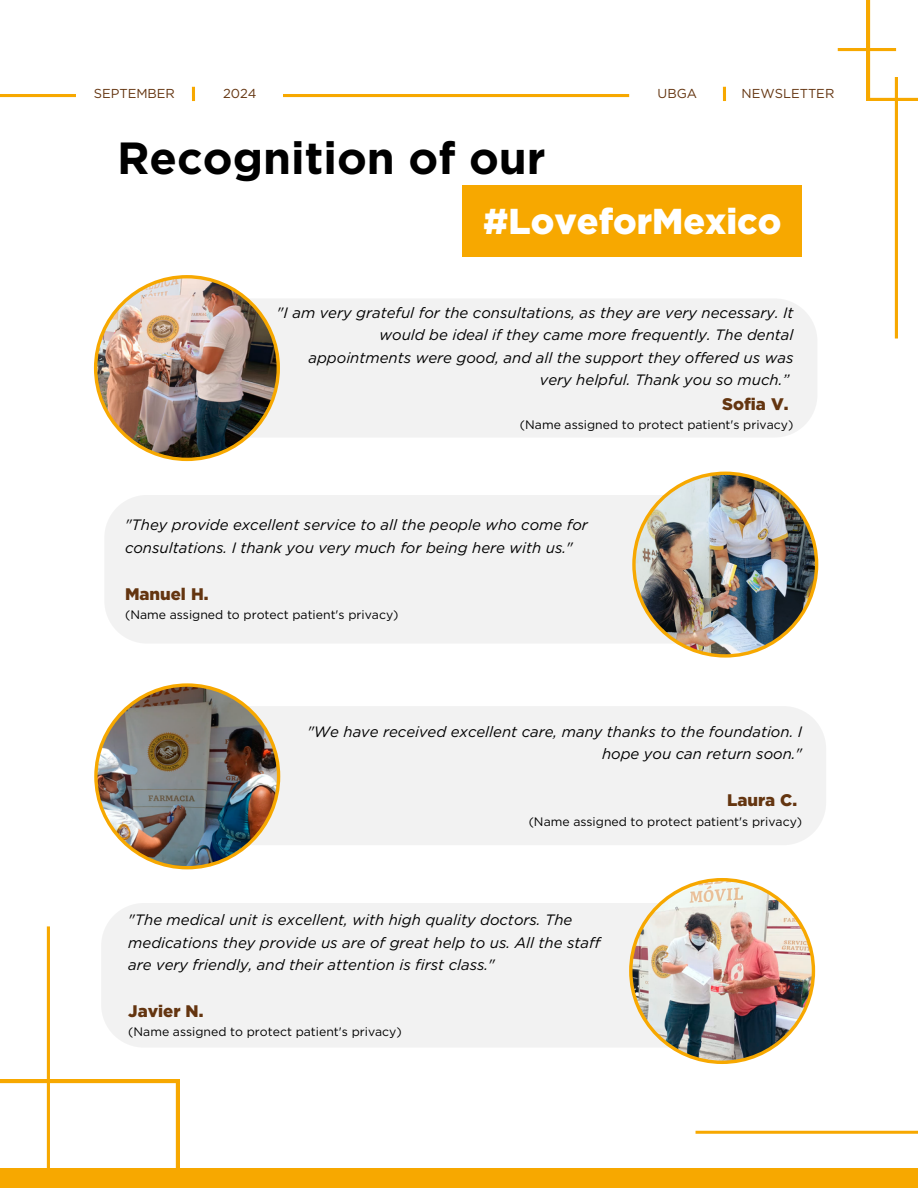
<style>
.page{position:relative;width:918px;height:1188px;background:#fff}
.page>*{position:absolute;margin:0;border:0;box-sizing:border-box;transform-origin:0 0}
.t1{font:700 45px "Gotham";color:#000}
.t2{font:900 36px "Gotham";color:#fff}
.t3{font:900 16.8px "Gotham";color:#643510}
.t4{font:italic 15px/22.5px "Gotham";color:#000}
.t5{font:12.9px "Gotham";color:#643510}
.t6{font:12.3px "Gotham";color:#000}
</style>
<div class="page">
<svg style="left:838px;top:0;width:80px;height:339px"></svg>
<svg style="left:0;top:87px;width:629px;height:14px"></svg>
<svg style="left:723px;top:87px;width:3px;height:14px"></svg>
<div style="left:107px;top:903px;width:522px;height:144px;background:#f2f2f2"></div>
<div style="left:280px;top:706px;width:546px;height:139px;background:#f2f2f2"></div>
<div style="left:105px;top:495px;width:527px;height:148px;background:#f2f2f2"></div>
<div style="left:280px;top:299px;width:537px;height:138px;background:#f2f2f2"></div>
<div style="left:462px;top:185px;width:340px;height:72px;background:#f7a800"></div>
<div style="left:0;top:1168px;width:918px;height:20px;background:#f7a800"></div>
<svg style="left:0;top:926px;width:179px;height:242px"></svg>
<svg style="left:695px;top:1131px;width:223px;height:3px"></svg>
<img style="left:629px;top:878px;width:186px;height:186px">
<img style="left:94px;top:683px;width:186px;height:186px">
<img style="left:632px;top:472px;width:186px;height:186px">
<img style="left:94px;top:275px;width:186px;height:186px">
<p class="t5" style="left:94px;top:86px;width:83px">SEPTEMBER</p>
<p class="t5" style="left:223px;top:86px;width:35px">2024</p>
<p class="t5" style="left:658px;top:86px;width:41px">UBGA</p>
<h4 class="t5" style="left:742px;top:86px;width:94px">NEWSLETTER</h4>
<p class="t1" style="left:117px;top:131px;width:430px">Recognition of our</p>
<h4 class="t2" style="left:483px;top:199px;width:300px">#LoveforMexico</h4>
<h4 class="t4" style="left:277px;top:301px;width:518px">"I am very grateful for the consultations, as they are very necessary. It</h4>
<h4 class="t4" style="left:379px;top:324px;width:416px">would be ideal if they came more frequently. The dental</h4>
<h4 class="t4" style="left:308px;top:346px;width:487px">appointments were good, and all the support they offered us was</h4>
<h4 class="t4" style="left:540px;top:369px;width:251px">very helpful. Thank you so much.”</h4>
<h4 class="t3" style="left:722px;top:394px;width:68px">Sofia V.</h4>
<h4 class="t6" style="left:520px;top:417px;width:275px">(Name assigned to protect patient's privacy)</h4>
<h1 class="t4" style="left:125px;top:514px;width:464px">"They provide excellent service to all the people who come for consultations. I thank you very much for being here with us."</h1>
<h2 class="t3" style="left:125px;top:584px;width:85px">Manuel H.</h2>
<p class="t6" style="left:125px;top:607px;width:275px">(Name assigned to protect patient's privacy)</p>
<p class="t4" style="left:307px;top:720px;width:496px;text-align:right">"We have received excellent care, many thanks to the foundation. I hope you can return soon."</p>
<h3 class="t3" style="left:727px;top:790px;width:72px">Laura C.</h3>
<p class="t6" style="left:529px;top:814px;width:275px">(Name assigned to protect patient's privacy)</p>
<p class="t4" style="left:128px;top:908px;width:474px">"The medical unit is excellent, with high quality doctors. The medications they provide us are of great help to us. All the staff are very friendly, and their attention is first class."</p>
<p class="t3" style="left:128px;top:1001px;width:77px">Javier N.</p>
<p class="t6" style="left:128px;top:1025px;width:275px">(Name assigned to protect patient's privacy)</p>
</div>
